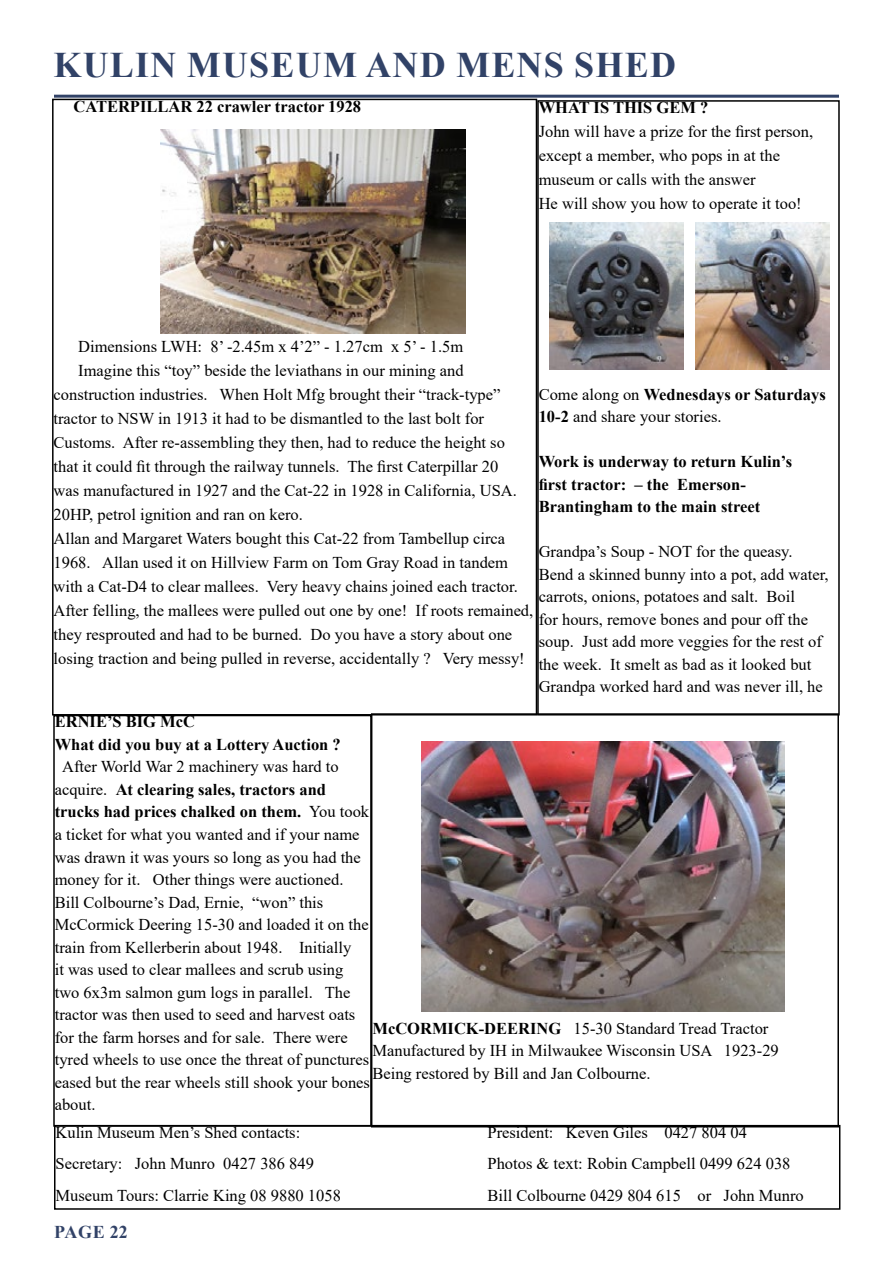
<style>
.page{position:relative;width:893px;height:1263px;background:#fff}
.page>*{position:absolute;margin:0;border:0;box-sizing:border-box;transform-origin:0 0}
.t1{font:700 36px "Times New Roman";letter-spacing:.035em;color:#314267}
.t2{font:700 18px "Times New Roman";letter-spacing:.015em;color:#314267}
.t3{font:16.5px/22.5px "Times New Roman";color:#000}
.t4{font:700 16.5px/22.5px "Times New Roman";color:#000}
.s1{font-weight:700}
</style>
<div class="page">
<hr style="left:54px;top:95px;width:785px;height:3px;background:#314267">
<div style="left:52px;top:99px;width:485px;height:616px;border:2px solid #000"></div>
<img style="left:160px;top:129px;width:306px;height:204px">
<div style="left:537px;top:100px;width:303px;height:615px;border:2px solid #000"></div>
<img style="left:549px;top:222px;width:135px;height:147px">
<img style="left:695px;top:222px;width:135px;height:147px">
<div style="left:53px;top:715px;width:319px;height:412px;border:2px solid #000"></div>
<img style="left:422px;top:741px;width:363px;height:271px">
<div style="left:371px;top:713px;width:468px;height:414px;border:2px solid #000"></div>
<div style="left:54px;top:1125px;width:786px;height:85px;border:2px solid #000"></div>
<h1 class="t1" style="left:53px;top:39px;width:624px">KULIN MUSEUM AND MENS SHED</h1>
<p class="t4" style="left:73px;top:95px;width:289px">CATERPILLAR 22 crawler tractor 1928</p>
<p class="t4" style="left:539px;top:96px;width:171px">WHAT IS THIS GEM ?</p>
<p class="t3" style="left:539px;top:119px;width:276px;line-height:24px">John will have a prize for the first person, except a member, who pops in at the museum or calls with the answer<br>He will show you how to operate it too!</p>
<p class="t3" style="left:78px;top:335px;width:386px">Dimensions LWH: 8’ -2.45m x 4’2” - 1.27cm x 5’ - 1.5m</p>
<p class="t3" style="left:78px;top:359px;width:387px">Imagine this “toy” beside the leviathans in our mining and</p>
<p class="t3" style="left:54px;top:383px;width:448px">construction industries. When Holt Mfg brought their “track-type”</p>
<p class="t3" style="left:54px;top:407px;width:432px">tractor to NSW in 1913 it had to be dismantled to the last bolt for</p>
<p class="t3" style="left:54px;top:431px;width:453px">Customs. After re-assembling they then, had to reduce the height so</p>
<p class="t3" style="left:54px;top:455px;width:446px">that it could fit through the railway tunnels. The first Caterpillar 20</p>
<p class="t3" style="left:54px;top:479px;width:465px">was manufactured in 1927 and the Cat-22 in 1928 in California, USA.</p>
<p class="t3" style="left:54px;top:503px;width:251px">20HP, petrol ignition and ran on kero.</p>
<p class="t3" style="left:54px;top:527px;width:453px">Allan and Margaret Waters bought this Cat-22 from Tambellup circa</p>
<p class="t3" style="left:54px;top:551px;width:456px">1968. Allan used it on Hillview Farm on Tom Gray Road in tandem</p>
<p class="t3" style="left:54px;top:575px;width:466px">with a Cat-D4 to clear mallees. Very heavy chains joined each tractor.</p>
<p class="t3" style="left:54px;top:599px;width:481px">After felling, the mallees were pulled out one by one! If roots remained,</p>
<p class="t3" style="left:54px;top:623px;width:460px">they resprouted and had to be burned. Do you have a story about one</p>
<p class="t3" style="left:54px;top:647px;width:473px">losing traction and being pulled in reverse, accidentally ? Very messy!</p>
<p class="t3" style="left:539px;top:382px;width:289px">Come along on <span class="s1">Wednesdays or Saturdays<br>10-2</span> and share your stories.</p>
<p class="t4" style="left:539px;top:450px;width:255px">Work is underway to return Kulin’s first tractor: – the Emerson-<br>Brantingham to the main street</p>
<p class="t3" style="left:539px;top:540px;width:291px">Grandpa’s Soup - NOT for the queasy.<br>Bend a skinned bunny into a pot, add water, carrots, onions, potatoes and salt. Boil<br>for hours, remove bones and pour off the soup. Just add more veggies for the rest of the week. It smelt as bad as it looked but Grandpa worked hard and was never ill, he</p>
<p class="t4" style="left:55px;top:710px;width:288px">ERNIE’S BIG McC<br>What did you buy at a Lottery Auction ?</p>
<p class="t3" style="left:55px;top:755px;width:317px;text-indent:7px">After World War 2 machinery was hard to acquire. <span class="s1">At clearing sales, tractors and trucks had prices chalked on them.</span> You took a ticket for what you wanted and if your name was drawn it was yours so long as you had the money for it. Other things were auctioned.<br>Bill Colbourne’s Dad, Ernie, “won” this McCormick Deering 15-30 and loaded it on the train from Kellerberin about 1948. Initially<br>it was used to clear mallees and scrub using two 6x3m salmon gum logs in parallel. The tractor was then used to seed and harvest oats for the farm horses and for sale. There were tyred wheels to use once the threat of punctures eased but the rear wheels still shook your bones about.</p>
<p class="t3" style="left:372px;top:1016px;width:408px"><span class="s1">McCORMICK-DEERING</span> 15-30 Standard Tread Tractor<br>Manufactured by IH in Milwaukee Wisconsin USA 1923-29<br>Being restored by Bill and Jan Colbourne.</p>
<p class="t3" style="left:56px;top:1120px;width:246px">Kulin Museum Men’s Shed contacts:</p>
<p class="t3" style="left:488px;top:1120px;width:261px">President: Keven Giles 0427 804 04</p>
<p class="t3" style="left:56px;top:1152px;width:260px">Secretary: John Munro 0427 386 849</p>
<p class="t3" style="left:488px;top:1152px;width:304px">Photos &amp; text: Robin Campbell 0499 624 038</p>
<p class="t3" style="left:56px;top:1183px;width:287px">Museum Tours: Clarrie King 08 9880 1058</p>
<p class="t3" style="left:488px;top:1183px;width:318px">Bill Colbourne 0429 804 615 or John Munro</p>
<p class="t2" style="left:54px;top:1219px;width:75px">PAGE 22</p>
</div>
